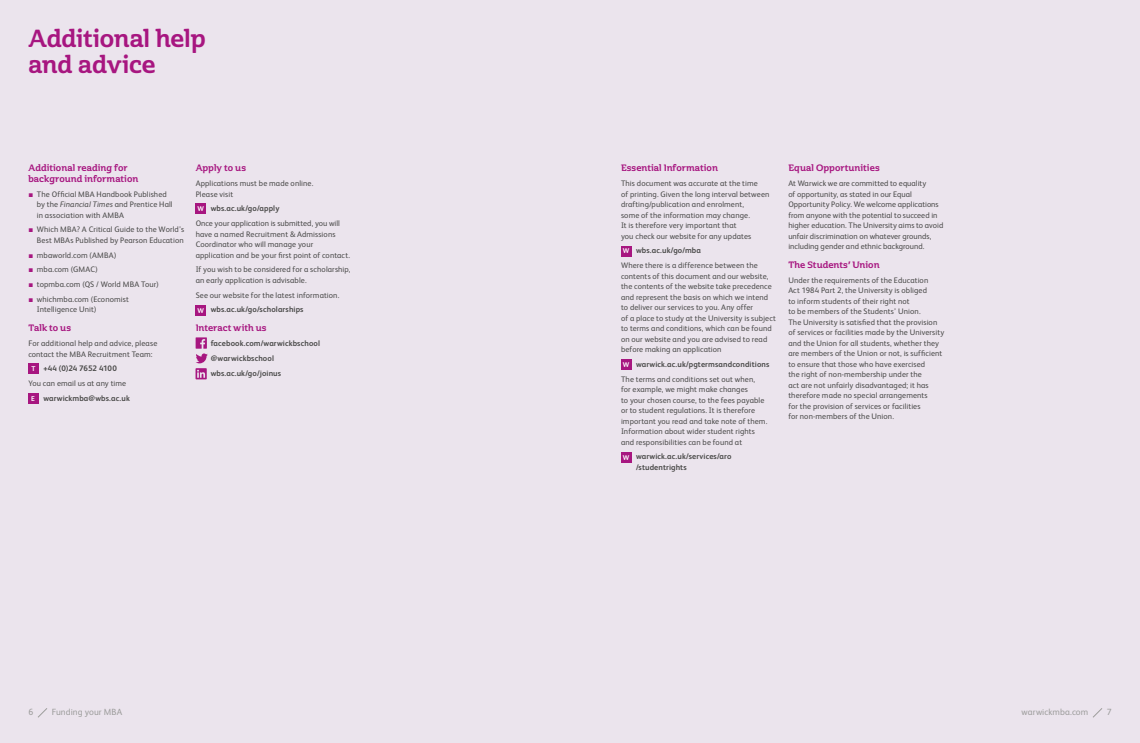
<style>
.page{position:relative;width:1140px;height:743px;background:#ebe4ed}
.page>*{position:absolute;margin:0;border:0;box-sizing:border-box;transform-origin:0 0}
.t1{font:24px/26px "Cabrito Semi Nor Bol";letter-spacing:-.015em;color:#a71680}
.t2{font:9px/10.5px "Cabrito Semi Nor Bol";letter-spacing:.005em;color:#a71680}
.t3{font:9px "FS Albert";letter-spacing:.01em;color:#9d9d9c}
.t4{font:8px/10.5px "FS Albert";letter-spacing:.01em;color:#4a4a49}
.t5{font:700 8px/14.8px "FS Albert";letter-spacing:.015em;color:#4a4a49}
.t6{font:700 8px "FS Albert";letter-spacing:-.005em;color:#4a4a49}
.t7{font:700 6.9px "FS Albert";color:#fff}
.s1{font-family:"Arial";color:#a71680}
.s2{font-style:italic}
</style>
<div class="page">
<div style="left:196px;top:203px;width:10px;height:11px;background:#a71680"></div>
<div style="left:621px;top:246px;width:10px;height:10px;background:#a71680"></div>
<div style="left:621px;top:360px;width:10px;height:10px;background:#a71680"></div>
<div style="left:621px;top:452px;width:10px;height:10px;background:#a71680"></div>
<div style="left:196px;top:305px;width:10px;height:11px;background:#a71680"></div>
<div style="left:28px;top:363px;width:11px;height:10px;background:#a71680"></div>
<div style="left:28px;top:393px;width:11px;height:11px;background:#a71680"></div>
<svg style="left:195px;top:337px;width:13px;height:42px"></svg>
<svg style="left:1093px;top:708px;width:9px;height:10px"></svg>
<svg style="left:38px;top:708px;width:9px;height:10px"></svg>
<h1 class="t1" style="left:28px;top:26px;width:179px">Additional help and advice</h1>
<p class="t2" style="left:28px;top:163px;width:112px">Additional reading for background information</p>
<p class="t4" style="left:37px;top:188px;width:137px;text-indent:-9px"><span class="s1">■</span> The Official MBA Handbook Published by the <span class="s2">Financial Times</span> and Prentice Hall in association with AMBA</p>
<p class="t4" style="left:28px;top:224px;width:157px;text-align:right"><span class="s1">■</span> Which MBA? A Critical Guide to the World’s<br>Best MBAs Published by Pearson Education</p>
<p class="t4" style="left:28px;top:249px;width:90px"><span class="s1">■</span> mbaworld.com (AMBA)</p>
<p class="t4" style="left:28px;top:264px;width:71px"><span class="s1">■</span> mba.com (GMAC)</p>
<p class="t4" style="left:28px;top:279px;width:132px"><span class="s1">■</span> topmba.com (QS / World MBA Tour)</p>
<p class="t4" style="left:37px;top:293px;width:93px;text-indent:-9px"><span class="s1">■</span> whichmba.com (Economist<br>Intelligence Unit)</p>
<p class="t2" style="left:28px;top:323px;width:44px">Talk to us</p>
<p class="t4" style="left:28px;top:338px;width:130px">For additional help and advice, please contact the MBA Recruitment Team:</p>
<p class="t6" style="left:43px;top:363px;width:75px">+44 (0)24 7652 4100</p>
<p class="t4" style="left:28px;top:378px;width:99px">You can email us at any time</p>
<p class="t5" style="left:43px;top:390px;width:88px">warwickmba@wbs.ac.uk</p>
<p class="t7" style="left:31px;top:364px;width:5px">T</p>
<p class="t7" style="left:31px;top:394px;width:5px">E</p>
<p class="t2" style="left:196px;top:163px;width:52px">Apply to us</p>
<p class="t4" style="left:196px;top:178px;width:119px">Applications must be made online.<br>Please visit</p>
<p class="t5" style="left:211px;top:201px;width:70px">wbs.ac.uk/go/apply</p>
<p class="t4" style="left:196px;top:218px;width:156px">Once your application is submitted, you will have a named Recruitment &amp; Admissions Coordinator who will manage your application and be your first point of contact.</p>
<p class="t4" style="left:196px;top:264px;width:156px">If you wish to be considered for a scholarship, an early application is advisable.</p>
<p class="t4" style="left:196px;top:289px;width:145px">See our website for the latest information.</p>
<p class="t5" style="left:211px;top:302px;width:94px">wbs.ac.uk/go/scholarships</p>
<p class="t2" style="left:196px;top:323px;width:72px">Interact with us</p>
<p class="t5" style="left:211px;top:336px;width:111px">facebook.com/warwickbschool @warwickbschool wbs.ac.uk/go/joinus</p>
<p class="t7" style="left:197px;top:204px;width:8px">W</p>
<p class="t7" style="left:197px;top:306px;width:8px">W</p>
<p class="t2" style="left:621px;top:163px;width:98px">Essential Information</p>
<p class="t4" style="left:621px;top:178px;width:150px">This document was accurate at the time<br>of printing. Given the long interval between drafting/publication and enrolment,<br>some of the information may change.<br>It is therefore very important that<br>you check our website for any updates</p>
<p class="t5" style="left:636px;top:243px;width:66px">wbs.ac.uk/go/mba</p>
<p class="t4" style="left:621px;top:260px;width:156px">Where there is a difference between the contents of this document and our website, the contents of the website take precedence and represent the basis on which we intend to deliver our services to you. Any offer<br>of a place to study at the University is subject to terms and conditions, which can be found on our website and you are advised to read before making an application</p>
<p class="t5" style="left:636px;top:356px;width:135px">warwick.ac.uk/pgtermsandconditions</p>
<p class="t4" style="left:621px;top:373px;width:148px">The terms and conditions set out when,<br>for example, we might make changes<br>to your chosen course, to the fees payable or to student regulations. It is therefore important you read and take note of them.<br>Information about wider student rights and responsibilities can be found at</p>
<p class="t5" style="left:636px;top:451px;width:97px;line-height:10.5px">warwick.ac.uk/services/aro /studentrights</p>
<p class="t7" style="left:623px;top:246px;width:8px">W</p>
<p class="t7" style="left:623px;top:360px;width:8px">W</p>
<p class="t7" style="left:623px;top:452px;width:8px">W</p>
<p class="t2" style="left:788px;top:163px;width:93px">Equal Opportunities</p>
<p class="t4" style="left:788px;top:178px;width:156px">At Warwick we are committed to equality<br>of opportunity, as stated in our Equal Opportunity Policy. We welcome applications from anyone with the potential to succeed in higher education. The University aims to avoid unfair discrimination on whatever grounds, including gender and ethnic background.</p>
<p class="t2" style="left:788px;top:260px;width:93px">The Students’ Union</p>
<p class="t4" style="left:788px;top:274px;width:157px">Under the requirements of the Education<br>Act 1984 Part 2, the University is obliged<br>to inform students of their right not<br>to be members of the Students’ Union.<br>The University is satisfied that the provision of services or facilities made by the University and the Union for all students, whether they are members of the Union or not, is sufficient to ensure that those who have exercised<br>the right of non-membership under the<br>act are not unfairly disadvantaged; it has therefore made no special arrangements<br>for the provision of services or facilities<br>for non-members of the Union.</p>
<p class="t3" style="left:28px;top:706px;width:6px">6</p>
<p class="t3" style="left:52px;top:706px;width:72px">Funding your MBA</p>
<p class="t3" style="left:1021px;top:706px;width:68px">warwickmba.com</p>
<p class="t3" style="left:1106px;top:706px;width:6px">7</p>
</div>
